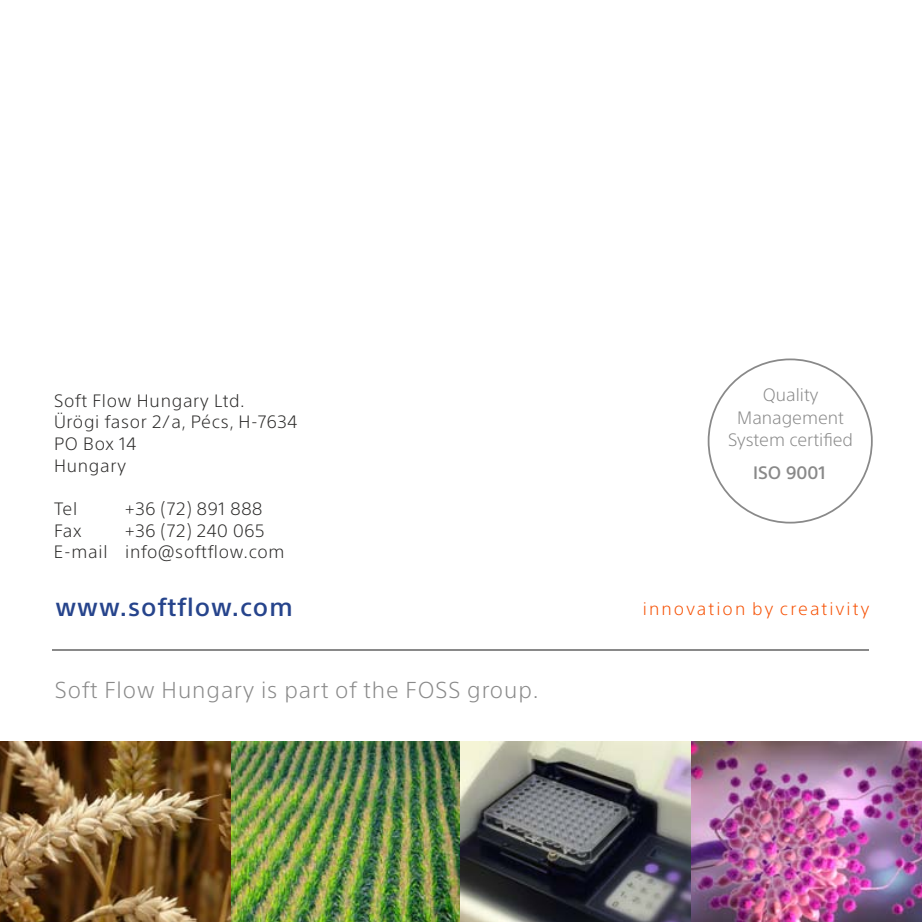
<style>
.page{position:relative;width:922px;height:922px;background:#fff}
.page>*{position:absolute;margin:0;border:0;box-sizing:border-box;transform-origin:0 0}
.t1{font:500 25px "SST";letter-spacing:.04em;color:#26448c}
.t2{font:300 22.5px "SST";letter-spacing:.045em;color:#898989}
.t3{font:300 17.5px/21.8px "SST";letter-spacing:.04em;color:#2b2a29}
.t4{font:300 17.5px/22.8px "SST";color:#898989;text-align:center}
.t5{font:300 17.5px "SST";letter-spacing:.125em;color:#f64f00}
.t6{font:500 17.5px "SST";color:#898989}
</style>
<div class="page">
<img style="left:0;top:741px;width:921px;height:180px">
<hr style="left:53px;top:649px;width:815px;height:1px;background:#898989">
<p class="t3" style="left:54px;top:391px;width:245px">Soft Flow Hungary Ltd.<br>Ürögi fasor 2/a, Pécs, H-7634<br>PO Box 14<br>Hungary</p>
<p class="t3" style="left:54px;top:499px;width:25px">Tel</p>
<p class="t3" style="left:125px;top:499px;width:139px">+36 (72) 891 888</p>
<p class="t3" style="left:54px;top:521px;width:29px">Fax</p>
<p class="t3" style="left:54px;top:521px;width:232px;text-indent:71px">+36 (72) 240 065<br>E-mail info@softflow.com</p>
<p class="t4" style="left:728px;top:384px;width:126px">Quality<br>Management<br>System certified</p>
<p class="t6" style="left:753px;top:465px;width:74px">ISO 9001</p>
<h1 class="t1" style="left:55px;top:596px;width:239px">www.softflow.com</h1>
<p class="t5" style="left:642px;top:601px;width:228px">innovation by creativity</p>
<p class="t2" style="left:55px;top:680px;width:485px">Soft Flow Hungary is part of the FOSS group.</p>
</div>
